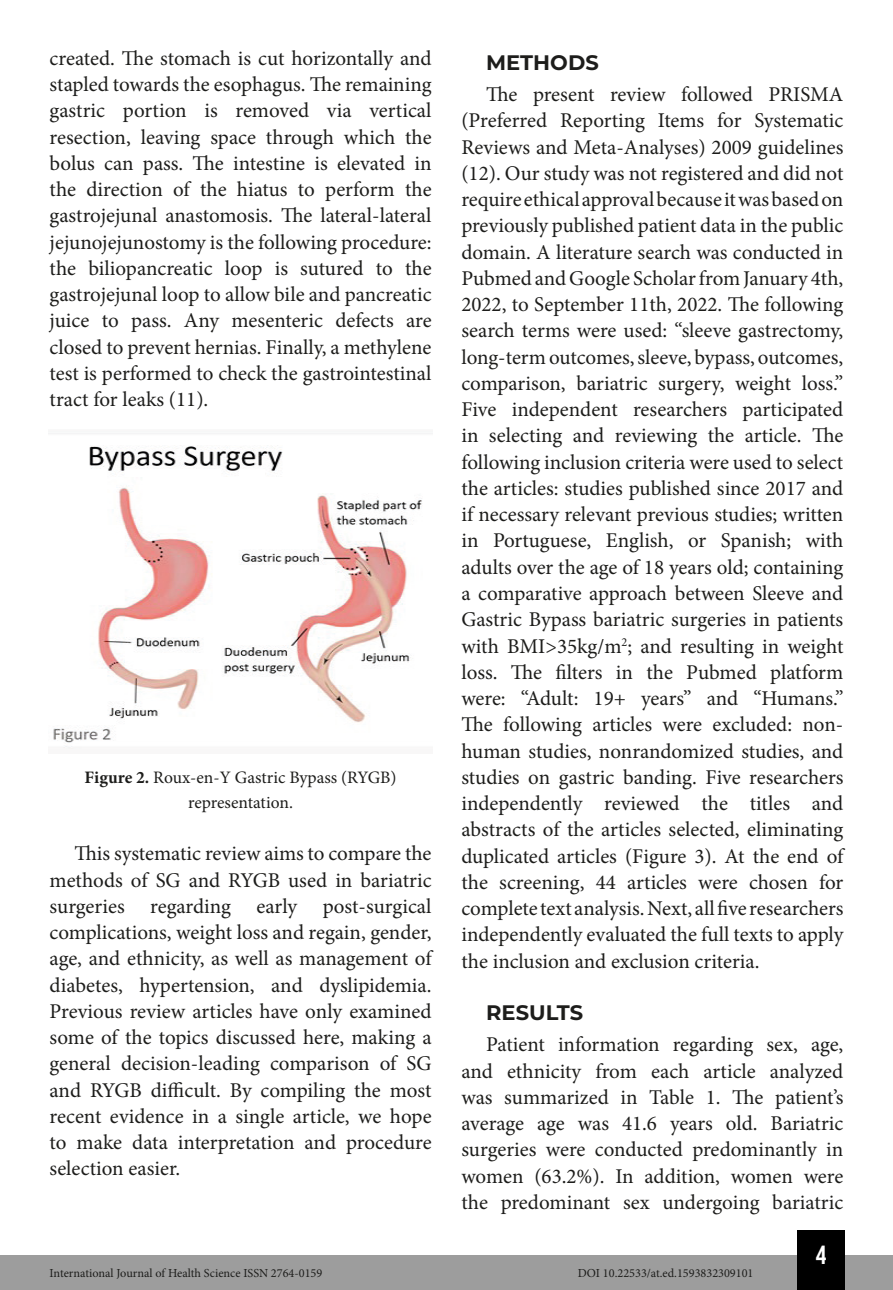
<style>
.page{position:relative;width:893px;height:1290px;background:#fff}
.page>*{position:absolute;margin:0;border:0;box-sizing:border-box;transform-origin:0 0}
.t1{font:26.25px "Bebas Kai";color:#fff}
.t2{font:21px/26.2px "Minion Pro";color:#1d1d1b;text-align:justify}
.t3{font:700 21px "Montserrat";color:#1d1d1b}
.t4{font:17.5px/24.5px "Minion Pro";color:#1d1d1b;text-align:center}
.t5{font:12.25px "Minion Pro";color:#1d1d1b}
.s1{font-weight:700}
</style>
<div class="page">
<div style="left:0;top:1255px;width:893px;height:35px;background:#9d9d9d"></div>
<div style="left:797px;top:1230px;width:48px;height:60px;background:#000"></div>
<img style="left:49px;top:433px;width:383px;height:316px">
<p class="t2" style="left:50px;top:45px;width:384px">created. The stomach is cut horizontally and stapled towards the esophagus. The remaining gastric portion is removed via vertical resection, leaving space through which the bolus can pass. The intestine is elevated in the direction of the hiatus to perform the gastrojejunal anastomosis. The lateral-lateral jejunojejunostomy is the following procedure: the biliopancreatic loop is sutured to the gastrojejunal loop to allow bile and pancreatic juice to pass. Any mesenteric defects are closed to prevent hernias. Finally, a methylene test is performed to check the gastrointestinal tract for leaks (11).</p>
<p class="t4" style="left:85px;top:765px;width:313px"><span class="s1">Figure 2.</span> Roux-en-Y Gastric Bypass (RYGB) representation.</p>
<p class="t2" style="left:50px;top:840px;width:384px;text-indent:25px">This systematic review aims to compare the methods of SG and RYGB used in bariatric surgeries regarding early post-surgical complications, weight loss and regain, gender, age, and ethnicity, as well as management of diabetes, hypertension, and dyslipidemia.<br>Previous review articles have only examined some of the topics discussed here, making a general decision-leading comparison of SG and RYGB difficult. By compiling the most recent evidence in a single article, we hope to make data interpretation and procedure selection easier.</p>
<p class="t3" style="left:486px;top:47px;width:114px">METHODS</p>
<p class="t2" style="left:461px;top:81px;width:384px;text-indent:25px">The present review followed PRISMA (Preferred Reporting Items for Systematic Reviews and Meta-Analyses) 2009 guidelines (12). Our study was not registered and did not require ethical approval because it was based on previously published patient data in the public domain. A literature search was conducted in Pubmed and Google Scholar from January 4th, 2022, to September 11th, 2022. The following search terms were used: “sleeve gastrectomy, long-term outcomes, sleeve, bypass, outcomes, comparison, bariatric surgery, weight loss.” Five independent researchers participated in selecting and reviewing the article. The following inclusion criteria were used to select the articles: studies published since 2017 and if necessary relevant previous studies; written in Portuguese, English, or Spanish; with adults over the age of 18 years old; containing a comparative approach between Sleeve and Gastric Bypass bariatric surgeries in patients with BMI&gt;35kg/m<sup>2</sup>; and resulting in weight loss. The filters in the Pubmed platform were: “Adult: 19+ years” and “Humans.” The following articles were excluded: non&shy;human studies, nonrandomized studies, and studies on gastric banding. Five researchers independently reviewed the titles and abstracts of the articles selected, eliminating duplicated articles (Figure 3). At the end of the screening, 44 articles were chosen for complete text analysis. Next, all five researchers independently evaluated the full texts to apply the inclusion and exclusion criteria.</p>
<p class="t3" style="left:486px;top:997px;width:99px">RESULTS</p>
<p class="t2" style="left:461px;top:1031px;width:384px;text-indent:25px">Patient information regarding sex, age, and ethnicity from each article analyzed was summarized in Table 1. The patient’s average age was 41.6 years old. Bariatric surgeries were conducted predominantly in women (63.2%). In addition, women were the predominant sex undergoing bariatric</p>
<p class="t1" style="left:816px;top:1241px;width:12px">4</p>
<p class="t5" style="left:50px;top:1265px;width:274px">International Journal of Health Science ISSN 2764-0159</p>
<p class="t5" style="left:578px;top:1265px;width:177px">DOI 10.22533/at.ed.1593832309101</p>
</div>
